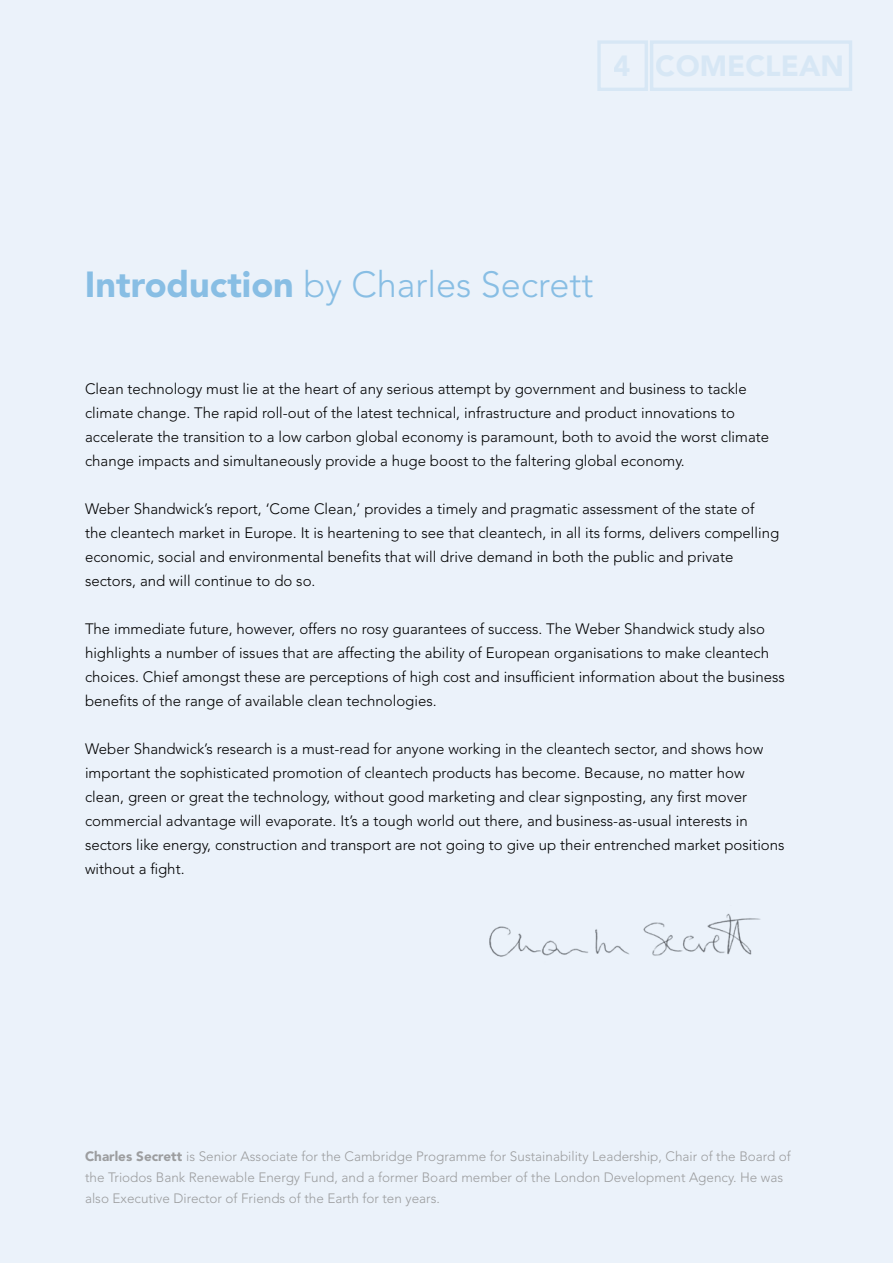
<style>
.page{position:relative;width:893px;height:1263px;background:#ebf2fa}
.page>*{position:absolute;margin:0;border:0;box-sizing:border-box;transform-origin:0 0}
.t1{font:300 36px "Avenir LT Std";color:#88bee4}
.t2{font:300 15px/24px "Avenir LT Std";color:#000}
.t3{font:300 13.5px/21px "Avenir LT Std";color:#9c9d9f}
.s1{font-weight:900}
</style>
<div class="page">
<div style="left:597px;top:40px;width:51px;height:51px;border:3px solid #bdd9ef"></div>
<div style="left:650px;top:40px;width:202px;height:51px;border:3px solid #bdd9ef"></div>
<img style="left:489px;top:913px;width:272px;height:44px">
<h1 class="t1" style="left:85px;top:264px;width:510px"><span class="s1">Introduction</span> by Charles Secrett</h1>
<p class="t2" style="left:85px;top:377px;width:686px">Clean technology must lie at the heart of any serious attempt by government and business to tackle climate change. The rapid roll-out of the latest technical, infrastructure and product innovations to accelerate the transition to a low carbon global economy is paramount, both to avoid the worst climate change impacts and simultaneously provide a huge boost to the faltering global economy.</p>
<p class="t2" style="left:85px;top:497px;width:696px">Weber Shandwick’s report, ‘Come Clean,’ provides a timely and pragmatic assessment of the state of the cleantech market in Europe. It is heartening to see that cleantech, in all its forms, delivers compelling economic, social and environmental benefits that will drive demand in both the public and private sectors, and will continue to do so.</p>
<p class="t2" style="left:85px;top:617px;width:701px">The immediate future, however, offers no rosy guarantees of success. The Weber Shandwick study also highlights a number of issues that are affecting the ability of European organisations to make cleantech choices. Chief amongst these are perceptions of high cost and insufficient information about the business benefits of the range of available clean technologies.</p>
<p class="t2" style="left:85px;top:737px;width:701px">Weber Shandwick’s research is a must-read for anyone working in the cleantech sector, and shows how important the sophisticated promotion of cleantech products has become. Because, no matter how clean, green or great the technology, without good marketing and clear signposting, any first mover commercial advantage will evaporate. It’s a tough world out there, and business-as-usual interests in sectors like energy, construction and transport are not going to give up their entrenched market positions without a fight.</p>
<p class="t3" style="left:85px;top:1146px;width:707px"><span class="s1">Charles Secrett</span> is Senior Associate for the Cambridge Programme for Sustainability Leadership, Chair of the Board of the Triodos Bank Renewable Energy Fund, and a former Board member of the London Development Agency. He was also Executive Director of Friends of the Earth for ten years.</p>
</div>
